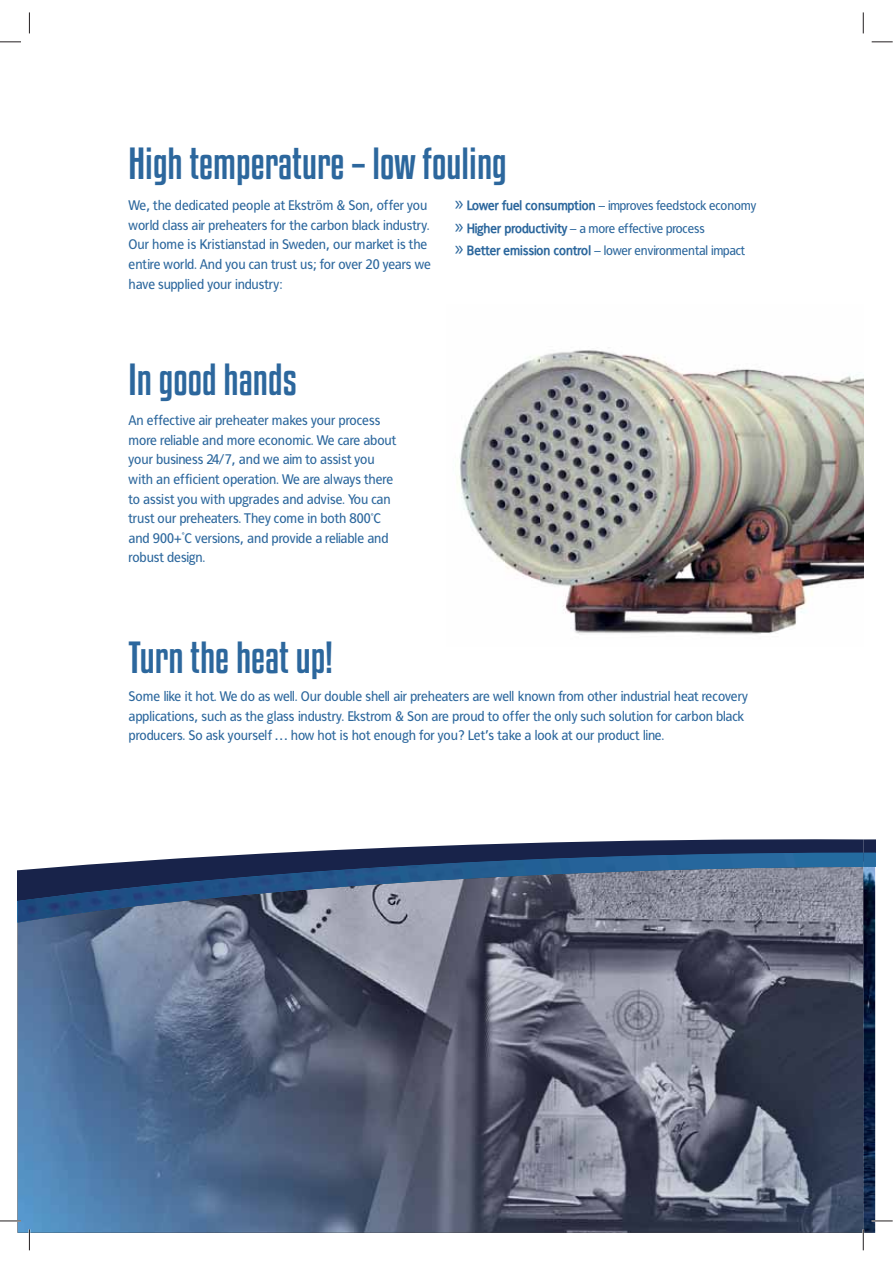
<style>
.page{position:relative;width:893px;height:1263px;background:#fff}
.page>*{position:absolute;margin:0;border:0;box-sizing:border-box;transform-origin:0 0}
.t1{font:39.9px "Kenyan Coffee Rg";color:#2c679d}
.t2{font:13.95px/19.6px "Francophil Sans";color:#2c679d}
.t3{font:13.35px/22.8px "Francophil Sans";letter-spacing:-.01em;color:#2c679d}
.s1{font-family:"Myriad Pro";font-size:21px}
.s2{font-weight:700}
</style>
<div class="page">
<img style="left:17px;top:929px;width:858px;height:304px">
<svg style="left:863px;top:839px;width:12px;height:90px"></svg>
<img style="left:863px;top:853px;width:12px;height:14px">
<img style="left:457px;top:347px;width:406px;height:288px">
<svg style="left:275px;top:839px;width:588px;height:14px;fill:#18234a"></svg>
<svg style="left:17px;top:923px;width:846px;height:6px;background:#777d91"></svg>
<img style="left:17px;top:853px;width:846px;height:70px">
<hr style="left:0;top:1220px;width:21px;height:2px;background:#fff">
<hr style="left:872px;top:1220px;width:21px;height:2px;background:#fff">
<hr style="left:862px;top:1229px;width:2px;height:21px;background:#fff">
<svg style="left:0;top:42px;width:21px;height:1px"></svg>
<svg style="left:872px;top:42px;width:21px;height:1px"></svg>
<svg style="left:0;top:1221px;width:21px;height:1px"></svg>
<svg style="left:872px;top:1221px;width:21px;height:1px"></svg>
<svg style="left:29px;top:12px;width:1px;height:21px"></svg>
<svg style="left:29px;top:1229px;width:1px;height:21px"></svg>
<svg style="left:863px;top:12px;width:1px;height:21px"></svg>
<svg style="left:863px;top:1229px;width:1px;height:21px"></svg>
<h1 class="t1" style="left:129px;top:146px;width:380px">High temperature – low fouling</h1>
<p class="t2" style="left:129px;top:197px;width:304px">We, the dedicated people at Ekström &amp; Son, offer you world class air preheaters for the carbon black industry.<br>Our home is Kristianstad in Sweden, our market is the entire world. And you can trust us; for over 20 years we have supplied your industry:</p>
<p class="t3" style="left:455px;top:195px;width:303px"><span class="s1">»</span> <span class="s2">Lower fuel consumption</span> – improves feedstock economy <span class="s1">»</span> <span class="s2">Higher productivity</span> – a more effective process<br><span class="s1">»</span> <span class="s2">Better emission control</span> – lower environmental impact</p>
<h1 class="t1" style="left:129px;top:362px;width:170px">In good hands</h1>
<p class="t2" style="left:129px;top:412px;width:269px">An effective air preheater makes your process more reliable and more economic. We care about your business 24/7, and we aim to assist you with an efficient operation. We are always there to assist you with upgrades and advise. You can trust our preheaters. They come in both 800<sup>°</sup>C and 900+<sup>°</sup>C versions, and provide a reliable and robust design.</p>
<h1 class="t1" style="left:129px;top:640px;width:206px">Turn the heat up!</h1>
<p class="t2" style="left:129px;top:688px;width:621px">Some like it hot. We do as well. Our double shell air preheaters are well known from other industrial heat recovery applications, such as the glass industry. Ekstrom &amp; Son are proud to offer the only such solution for carbon black producers. So ask yourself … how hot is hot enough for you? Let’s take a look at our product line.</p>
</div>
